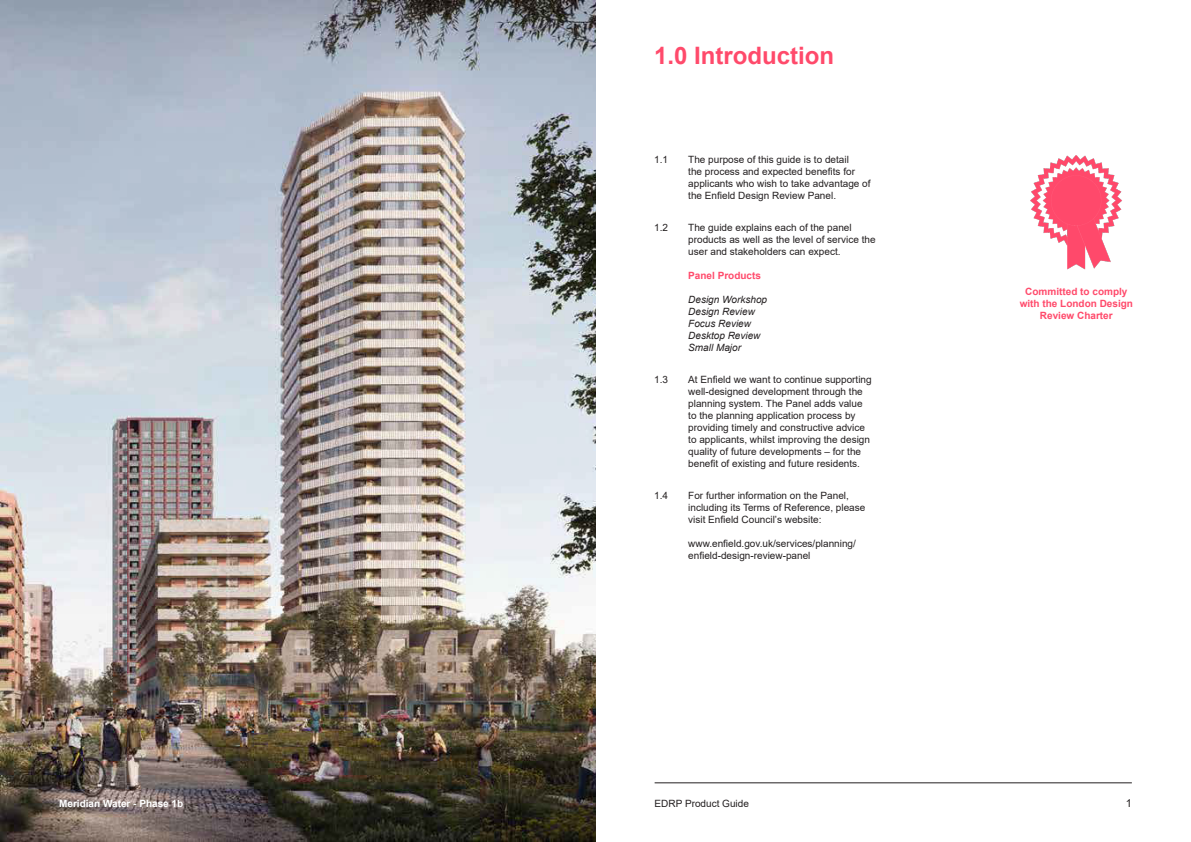
<style>
.page{position:relative;width:1191px;height:842px;background:#fff}
.page>*{position:absolute;margin:0;border:0;box-sizing:border-box;transform-origin:0 0}
._03_Page_header{font:700 24px "Arial";color:#ff4a6b}
.t1{font:11px "Arial";color:#231f20}
._05_Body_Text{font:10px/12px "Arial";color:#231f20}
._05_Body_Text-2{font:700 10px/12px "Arial";color:#ff4a6b;text-align:center}
.t2{font:italic 10px/12px "Arial";color:#231f20}
._05_Body_Text-3{font:700 10px "Arial";color:#fff}
</style>
<div class="page">
<hr style="left:654px;top:782px;width:477px;height:1px;background:#231f20">
<img style="left:0;top:0;width:595px;height:842px">
<img style="left:1030px;top:155px;width:92px;height:115px">
<p class="_03_Page_header" style="left:654px;top:39px;width:182px">1.0 Introduction</p>
<p class="_05_Body_Text" style="left:654px;top:154px;width:15px">1.1</p>
<p class="_05_Body_Text" style="left:688px;top:154px;width:184px">The purpose of this guide is to detail<br>the process and expected benefits for applicants who wish to take advantage of the Enfield Design Review Panel.</p>
<p class="_05_Body_Text" style="left:654px;top:221px;width:15px">1.2</p>
<p class="_05_Body_Text" style="left:688px;top:221px;width:189px">The guide explains each of the panel products as well as the level of service the user and stakeholders can expect.</p>
<p class="_05_Body_Text-2" style="left:688px;top:270px;width:74px">Panel Products</p>
<p class="t2" style="left:688px;top:294px;width:80px">Design Workshop<br>Design Review<br>Focus Review<br>Desktop Review<br>Small Major</p>
<p class="_05_Body_Text" style="left:654px;top:373px;width:15px">1.3</p>
<p class="_05_Body_Text" style="left:688px;top:373px;width:185px">At Enfield we want to continue supporting well-designed development through the planning system. The Panel adds value to the planning application process by providing timely and constructive advice to applicants, whilst improving the design quality of future developments – for the benefit of existing and future residents.</p>
<p class="_05_Body_Text" style="left:654px;top:489px;width:15px">1.4</p>
<p class="_05_Body_Text" style="left:688px;top:489px;width:179px">For further information on the Panel, including its Terms of Reference, please visit Enfield Council’s website:</p>
<p class="_05_Body_Text" style="left:688px;top:537px;width:169px">www.enfield.gov.uk/services/planning/ enfield-design-review-panel</p>
<p class="_05_Body_Text-2" style="left:1019px;top:285px;width:115px">Committed to comply with the London Design<br>Review Charter</p>
<p class="_05_Body_Text" style="left:654px;top:797px;width:96px">EDRP Product Guide</p>
<p class="_05_Body_Text-3" style="left:59px;top:796px;width:126px">Meridian Water - Phase 1b</p>
<p class="t1" style="left:1125px;top:796px;width:8px">1</p>
</div>
